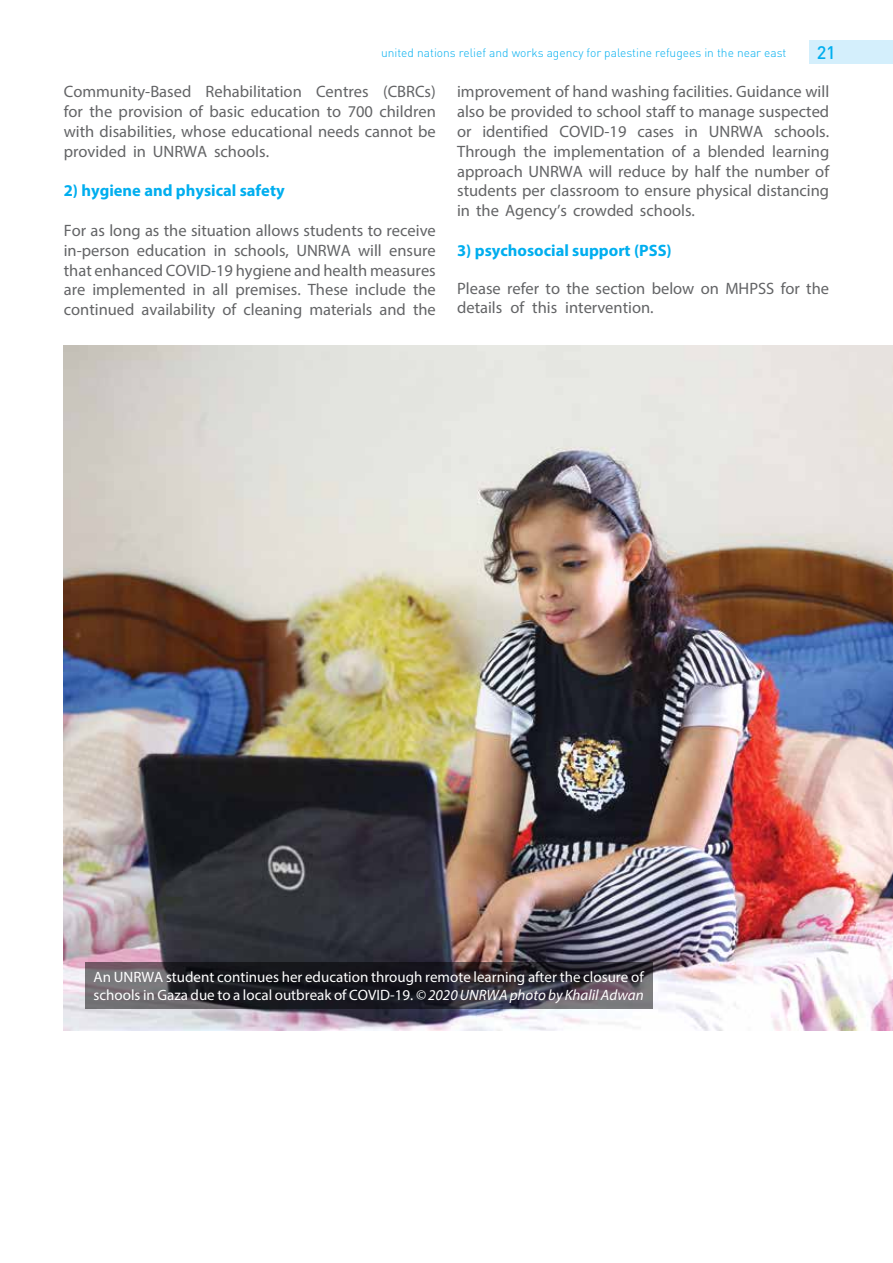
<style>
.page{position:relative;width:893px;height:1263px;background:#fff}
.page>*{position:absolute;margin:0;border:0;box-sizing:border-box;transform-origin:0 0}
.t1{font:500 18px "DIN Pro";color:#00aeef}
.t2{font:16.5px/19.8px "Myriad Pro";color:#636466;text-align:justify}
.t3{font:700 16.5px "Myriad Pro";color:#00aeef}
.t4{font:15px/18px "Myriad Pro";color:#fff}
.t5{font:300 12px "DIN Pro";color:#00aeef}
.s1{font-style:italic}
</style>
<div class="page">
<div style="left:810px;top:41px;width:83px;height:23px;background:#d4effc"></div>
<img style="left:64px;top:345px;width:829px;height:685px">
<svg style="left:85px;top:962px;width:567px;height:47px;background:#353239"></svg>
<p class="t5" style="left:381px;top:44px;width:407px">united nations relief and works agency for palestine refugees in the near east</p>
<p class="t1" style="left:817px;top:40px;width:21px">21</p>
<p class="t2" style="left:64px;top:82px;width:374px">Community-Based Rehabilitation Centres (CBRCs) for the provision of basic education to 700 children with disabilities, whose educational needs cannot be provided in UNRWA schools.</p>
<p class="t3" style="left:64px;top:180px;width:222px">2) hygiene and physical safety</p>
<p class="t2" style="left:64px;top:220px;width:374px">For as long as the situation allows students to receive in-person education in schools, UNRWA will ensure that enhanced COVID-19 hygiene and health measures are implemented in all premises. These include the continued availability of cleaning materials and the</p>
<p class="t2" style="left:457px;top:82px;width:374px">improvement of hand washing facilities. Guidance will also be provided to school staff to manage suspected or identified COVID-19 cases in UNRWA schools.<br>Through the implementation of a blended learning approach UNRWA will reduce by half the number of students per classroom to ensure physical distancing in the Agency’s crowded schools.</p>
<p class="t3" style="left:457px;top:239px;width:216px">3) psychosocial support (PSS)</p>
<p class="t2" style="left:457px;top:278px;width:374px">Please refer to the section below on MHPSS for the details of this intervention.</p>
<p class="t4" style="left:94px;top:968px;width:552px">An UNRWA student continues her education through remote learning after the closure of schools in Gaza due to a local outbreak of COVID-19. <span class="s1">© 2020 UNRWA photo by Khalil Adwan</span></p>
</div>
